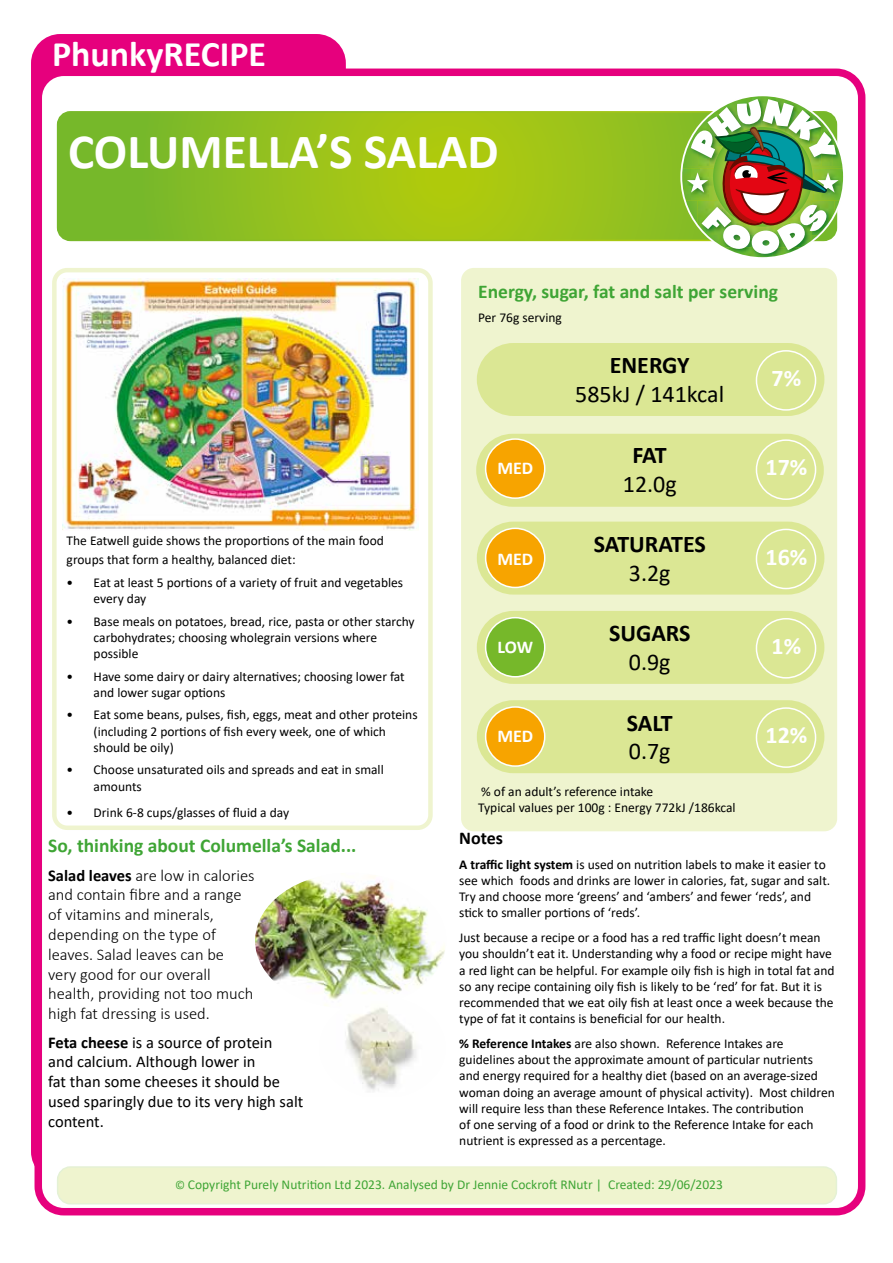
<style>
.page{position:relative;width:893px;height:1263px;background:#fff}
.page>*{position:absolute;margin:0;border:0;box-sizing:border-box;transform-origin:0 0}
.t1{font:700 49.5px "Calibri";color:#fff}
.t2{font:700 36px "Calibri";color:#fff}
.t3{font:24px "Calibri";color:#000}
.t4{font:700 24px "Calibri";color:#000}
.t5{font:700 24px "Calibri";color:#fff}
.t6{font:700 19.5px "Calibri";color:#3fa535}
.t7{font:700 18px "Calibri";color:#fff}
.t8{font:700 18px "Calibri";color:#000}
.t9{font:300 16.5px/19.8px "Calibri";color:#000}
.t10{font:16.5px/19.8px "Calibri";color:#000}
.t11{font:13.5px/16.2px "Calibri";color:#000}
.t12{font:13.5px "Calibri";color:#3fa535}
.s1{font-weight:700}
.s2{font-size:12px}
</style>
<div class="page">
<div style="left:35px;top:38px;width:307px;height:1139px;background:#e6007d;border-radius:26px"></div>
<div style="left:31px;top:34px;width:315px;height:1147px;border:8px solid #e6007d;border-radius:26px"></div>
<div style="left:38px;top:72px;width:824px;height:1140px;background:#fff;border-radius:26px"></div>
<div style="left:35px;top:69px;width:830px;height:1146px;border:8px solid #e6007d;border-radius:26px"></div>
<svg style="left:58px;top:112px;width:623px;height:128px;background:#94c11d"></svg>
<div style="left:57px;top:111px;width:780px;height:130px;border:2px solid #fff;border-radius:13px"></div>
<div style="left:58px;top:1167px;width:778px;height:37px;background:#eff4cf;border-radius:13px"></div>
<div style="left:57px;top:1166px;width:780px;height:38px;border:2px solid #fff;border-radius:13px"></div>
<img style="left:740px;top:254px;width:45px;height:2px">
<svg style="left:681px;top:97px;width:161px;height:157px"></svg>
<div style="left:52px;top:268px;width:381px;height:562px;border:4px solid #afca0b;border-radius:13px"></div>
<img style="left:63px;top:279px;width:356px;height:251px">
<img style="left:255px;top:876px;width:190px;height:121px">
<img style="left:325px;top:997px;width:91px;height:94px">
<svg style="left:461px;top:268px;width:376px;height:563px;background:#ebf1c3"></svg>
<div style="left:477px;top:343px;width:347px;height:73px;background:#dbe794;border-radius:36px"></div>
<div style="left:756px;top:350px;width:60px;height:61px;border:2px solid #fff;border-radius:50%"></div>
<div style="left:756px;top:439px;width:60px;height:61px;border:2px solid #fff;border-radius:50%"></div>
<div style="left:486px;top:439px;width:59px;height:59px;background:#f7a400;border-radius:50%"></div>
<div style="left:485px;top:438px;width:60px;height:61px;border:2px solid #fff;border-radius:50%"></div>
<div style="left:477px;top:522px;width:347px;height:73px;background:#dbe794;border-radius:36px"></div>
<div style="left:756px;top:529px;width:60px;height:60px;border:2px solid #fff;border-radius:50%"></div>
<div style="left:486px;top:528px;width:59px;height:59px;background:#f7a400;border-radius:50%"></div>
<div style="left:485px;top:528px;width:60px;height:60px;border:2px solid #fff;border-radius:50%"></div>
<div style="left:477px;top:611px;width:347px;height:73px;background:#dbe794;border-radius:36px"></div>
<div style="left:756px;top:618px;width:60px;height:61px;border:2px solid #fff;border-radius:50%"></div>
<div style="left:486px;top:618px;width:59px;height:59px;background:#76b82a;border-radius:50%"></div>
<div style="left:485px;top:617px;width:60px;height:60px;border:2px solid #fff;border-radius:50%"></div>
<div style="left:477px;top:700px;width:347px;height:73px;background:#dbe794;border-radius:36px"></div>
<div style="left:756px;top:707px;width:60px;height:61px;border:2px solid #fff;border-radius:50%"></div>
<div style="left:486px;top:707px;width:59px;height:59px;background:#f7a400;border-radius:50%"></div>
<div style="left:485px;top:706px;width:60px;height:61px;border:2px solid #fff;border-radius:50%"></div>
<h2 class="t2" style="left:52px;top:28px;width:216px">PhunkyRECIPE</h2>
<h1 class="t1" style="left:68px;top:116px;width:432px">COLUMELLA’S SALAD</h1>
<h3 class="t6" style="left:478px;top:278px;width:301px">Energy, sugar, fat and salt per serving</h3>
<p class="t11" style="left:478px;top:309px;width:85px">Per 76g serving</p>
<p class="t11" style="left:67px;top:530px;width:319px;line-height:19.8px">The Eatwell guide shows the proportions of the main food groups that form a healthy, balanced diet:</p>
<p class="t11" style="left:94px;top:574px;width:311px;text-indent:-27px">• Eat at least 5 portions of a variety of fruit and vegetables every day</p>
<p class="t11" style="left:94px;top:613px;width:323px;text-indent:-27px">• Base meals on potatoes, bread, rice, pasta or other starchy carbohydrates; choosing wholegrain versions where possible</p>
<p class="t11" style="left:94px;top:668px;width:313px;text-indent:-27px">• Have some dairy or dairy alternatives; choosing lower fat and lower sugar options</p>
<p class="t11" style="left:94px;top:706px;width:325px;text-indent:-27px">• Eat some beans, pulses, fish, eggs, meat and other proteins (including 2 portions of fish every week, one of which should be oily)</p>
<p class="t11" style="left:94px;top:761px;width:292px;text-indent:-27px">• Choose unsaturated oils and spreads and eat in small amounts</p>
<p class="t11" style="left:67px;top:804px;width:224px">• Drink 6-8 cups/glasses of fluid a day</p>
<h3 class="t6" style="left:48px;top:832px;width:310px">So, thinking about Columella’s Salad...</h3>
<p class="t9" style="left:48px;top:865px;width:208px"><span class="s1">Salad leaves</span> are low in calories and contain fibre and a range of vitamins and minerals, depending on the type of leaves. Salad leaves can be very good for our overall health, providing not too much high fat dressing is used.</p>
<p class="t10" style="left:48px;top:1032px;width:257px"><span class="s1">Feta cheese</span> is a source of protein<br>and calcium. Although lower in<br>fat than some cheeses it should be used sparingly due to its very high salt content.</p>
<h3 class="t7" style="left:497px;top:455px;width:37px">MED</h3>
<h3 class="t7" style="left:497px;top:546px;width:37px">MED</h3>
<h3 class="t7" style="left:498px;top:635px;width:37px">LOW</h3>
<h3 class="t7" style="left:497px;top:723px;width:37px">MED</h3>
<h3 class="t4" style="left:610px;top:348px;width:81px">ENERGY</h3>
<h3 class="t3" style="left:575px;top:378px;width:150px">585kJ / 141kcal</h3>
<h3 class="t4" style="left:633px;top:438px;width:36px">FAT</h3>
<h3 class="t3" style="left:623px;top:467px;width:55px">12.0g</h3>
<h3 class="t4" style="left:594px;top:527px;width:114px">SATURATES</h3>
<h3 class="t3" style="left:629px;top:556px;width:43px">3.2g</h3>
<h3 class="t4" style="left:609px;top:616px;width:83px">SUGARS</h3>
<h3 class="t3" style="left:629px;top:645px;width:43px">0.9g</h3>
<h3 class="t4" style="left:627px;top:706px;width:47px">SALT</h3>
<h3 class="t3" style="left:629px;top:735px;width:43px">0.7g</h3>
<p class="t11" style="left:478px;top:783px;width:259px">% of an adult’s reference intake<br>Typical values per 100g : Energy 772kJ /186kcal</p>
<h3 class="t5" style="left:772px;top:361px;width:31px">7%</h3>
<h3 class="t5" style="left:765px;top:450px;width:43px">17%</h3>
<h3 class="t5" style="left:765px;top:540px;width:43px">16%</h3>
<h3 class="t5" style="left:772px;top:629px;width:31px">1%</h3>
<h3 class="t5" style="left:765px;top:718px;width:43px">12%</h3>
<h3 class="t8" style="left:459px;top:825px;width:45px">Notes</h3>
<p class="t11" style="left:459px;top:856px;width:373px"><span class="s1">A traffic light system</span> is used on nutrition labels to make it easier to see which foods and drinks are lower in calories, fat, sugar and salt.<br>Try and choose more ‘greens’ and ‘ambers’ and fewer ‘reds’, and stick to smaller portions of ‘reds’.</p>
<p class="t11" style="left:459px;top:929px;width:377px">Just because a recipe or a food has a red traffic light doesn’t mean you shouldn’t eat it. Understanding why a food or recipe might have a red light can be helpful. For example oily fish is high in total fat and so any recipe containing oily fish is likely to be ‘red’ for fat. But it is recommended that we eat oily fish at least once a week because the type of fat it contains is beneficial for our health.</p>
<p class="t11" style="left:459px;top:1035px;width:377px"><span class="s1">% Reference Intakes</span> are also shown. Reference Intakes are guidelines about the approximate amount of particular nutrients and energy required for a healthy diet (based on an average-sized woman doing an average amount of physical activity). Most children will require less than these Reference Intakes. The contribution<br>of one serving of a food or drink to the Reference Intake for each nutrient is expressed as a percentage.</p>
<p class="t12" style="left:175px;top:1175px;width:549px"><span class="s2">©</span> Copyright Purely Nutrition Ltd 2023. Analysed by Dr Jennie Cockroft RNutr | Created: 29/06/2023</p>
</div>
